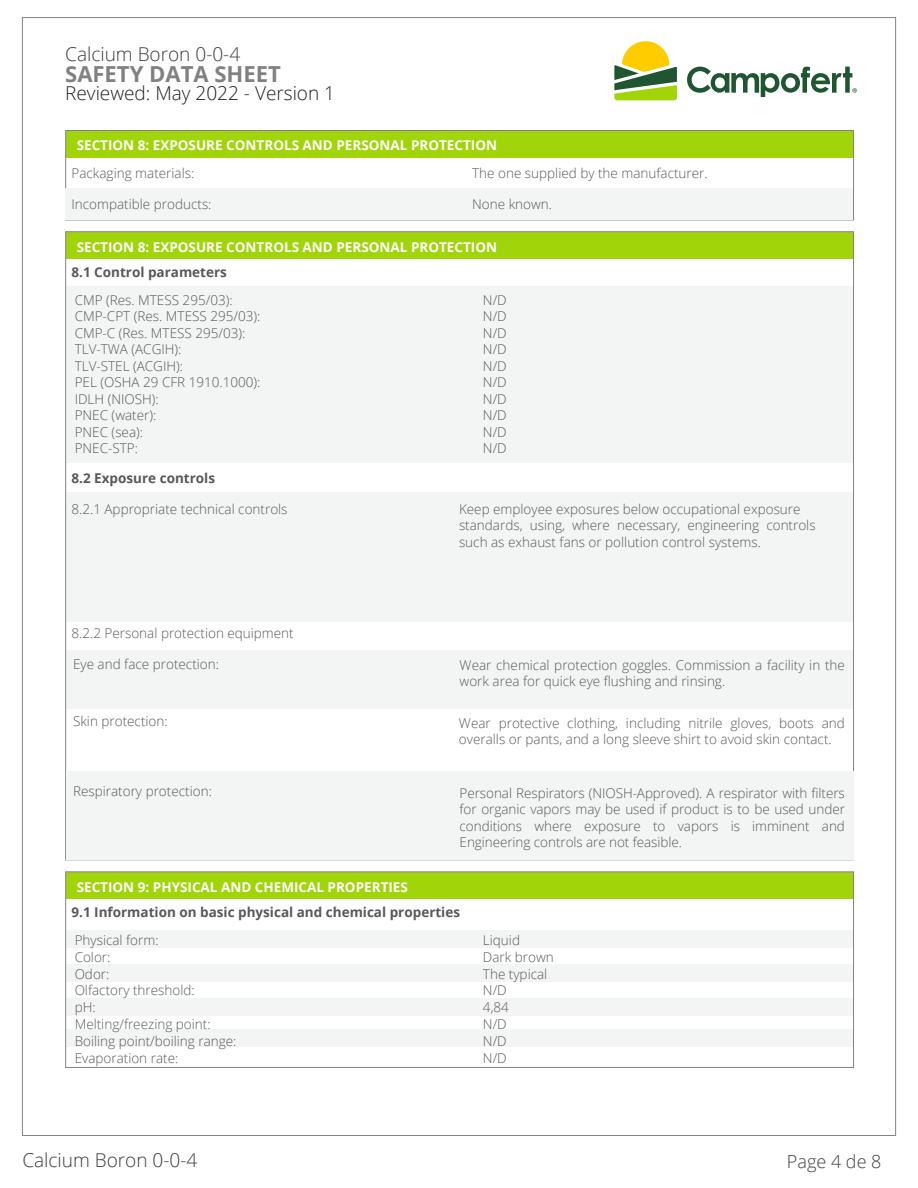
<style>
.page{position:relative;width:918px;height:1188px;background:#fff}
.page>*{position:absolute;margin:0;border:0;box-sizing:border-box;transform-origin:0 0}
.t1{font:700 22.05px "Open Sans";color:#808180}
.t2{font:300 19.05px "Open Sans";color:#3e3e3f}
.t3{font:300 19.05px "Open Sans";color:#231f20}
.t4{font:300 18px "Open Sans";color:#3e3e3f}
.t5{font:300 13.5px/16.5px "Open Sans";color:#59585b}
.t6{font:700 13.5px "Open Sans";color:#fff}
.t7{font:700 13.5px "Open Sans";color:#59585b}
</style>
<div class="page">
<div style="left:66px;top:286px;width:788px;height:177px;background:#f3f4f4"></div>
<div style="left:66px;top:492px;width:788px;height:129px;background:#f3f4f4"></div>
<div style="left:66px;top:651px;width:788px;height:58px;background:#f3f4f4"></div>
<div style="left:66px;top:232px;width:788px;height:27px;background:#a2d40a"></div>
<div style="left:66px;top:131px;width:788px;height:27px;background:#a2d40a"></div>
<div style="left:66px;top:130px;width:788px;height:90px;border:1px solid #818386"></div>
<div style="left:66px;top:771px;width:788px;height:89px;background:#f3f4f4"></div>
<div style="left:66px;top:931px;width:788px;height:17px;background:#f3f4f4"></div>
<div style="left:66px;top:964px;width:788px;height:18px;background:#f3f4f4"></div>
<div style="left:66px;top:998px;width:788px;height:17px;background:#f3f4f4"></div>
<div style="left:66px;top:1029px;width:788px;height:17px;background:#f3f4f4"></div>
<div style="left:66px;top:872px;width:788px;height:27px;background:#a2d40a"></div>
<div style="left:66px;top:872px;width:788px;height:196px;border:1px solid #818386"></div>
<svg style="left:614px;top:41px;width:63px;height:59px"></svg>
<svg style="left:687px;top:67px;width:170px;height:30px"></svg>
<div style="left:65px;top:188px;width:788px;height:32px;background:#f3f4f4"></div>
<h2 class="t2" style="left:65px;top:41px;width:177px">Calcium Boron 0-0-4</h2>
<h1 class="t1" style="left:65px;top:58px;width:217px">SAFETY DATA SHEET</h1>
<h2 class="t3" style="left:65px;top:80px;width:271px">Reviewed: May 2022 - Version 1</h2>
<p class="t6" style="left:77px;top:136px;width:422px">SECTION 8: EXPOSURE CONTROLS AND PERSONAL PROTECTION</p>
<p class="t5" style="left:71px;top:164px;width:124px">Packaging materials:</p>
<p class="t5" style="left:472px;top:164px;width:237px">The one supplied by the manufacturer.</p>
<p class="t5" style="left:71px;top:196px;width:142px">Incompatible products:</p>
<p class="t5" style="left:472px;top:196px;width:81px">None known.</p>
<p class="t6" style="left:77px;top:237px;width:422px">SECTION 8: EXPOSURE CONTROLS AND PERSONAL PROTECTION</p>
<p class="t7" style="left:71px;top:263px;width:157px">8.1 Control parameters</p>
<p class="t5" style="left:75px;top:291px;width:187px">CMP (Res. MTESS 295/03):<br>CMP-CPT (Res. MTESS 295/03):<br>CMP-C (Res. MTESS 295/03):<br>TLV-TWA (ACGIH):<br>TLV-STEL (ACGIH):<br>PEL (OSHA 29 CFR 1910.1000):<br>IDLH (NIOSH):<br>PNEC (water):<br>PNEC (sea):<br>PNEC-STP:</p>
<p class="t5" style="left:483px;top:291px;width:25px;text-align:justify">N/D N/D N/D N/D N/D N/D N/D N/D N/D N/D</p>
<p class="t7" style="left:71px;top:469px;width:145px">8.2 Exposure controls</p>
<p class="t5" style="left:71px;top:500px;width:218px">8.2.1 Appropriate technical controls</p>
<p class="t5" style="left:459px;top:500px;width:358px">Keep employee exposures below occupational exposure standards, using, where necessary, engineering controls such as exhaust fans or pollution control systems.</p>
<p class="t5" style="left:71px;top:625px;width:224px">8.2.2 Personal protection equipment</p>
<p class="t5" style="left:73px;top:655px;width:147px">Eye and face protection:</p>
<p class="t5" style="left:460px;top:656px;width:387px">Wear chemical protection goggles. Commission a facility in the work area for quick eye flushing and rinsing.</p>
<p class="t5" style="left:73px;top:713px;width:96px">Skin protection:</p>
<p class="t5" style="left:459px;top:714px;width:387px">Wear protective clothing, including nitrile gloves, boots and overalls or pants, and a long sleeve shirt to avoid skin contact.</p>
<p class="t5" style="left:73px;top:783px;width:140px">Respiratory protection:</p>
<p class="t5" style="left:460px;top:784px;width:387px;text-align:justify">Personal Respirators (NIOSH-Approved). A respirator with filters for organic vapors may be used if product is to be used under conditions where exposure to vapors is imminent and Engineering controls are not feasible.</p>
<p class="t6" style="left:77px;top:877px;width:333px">SECTION 9: PHYSICAL AND CHEMICAL PROPERTIES</p>
<p class="t7" style="left:71px;top:903px;width:390px">9.1 Information on basic physical and chemical properties</p>
<p class="t5" style="left:75px;top:931px;width:163px">Physical form:<br>Color:<br>Odor:<br>Olfactory threshold:<br>pH:<br>Melting/freezing point:<br>Boiling point/boiling range:<br>Evaporation rate:</p>
<p class="t5" style="left:483px;top:931px;width:72px">Liquid<br>Dark brown<br>The typical<br>N/D<br>4,84<br>N/D<br>N/D<br>N/D</p>
<h2 class="t2" style="left:22px;top:1148px;width:177px">Calcium Boron 0-0-4</h2>
<h3 class="t4" style="left:787px;top:1149px;width:96px">Page 4 de 8</h3>
</div>
